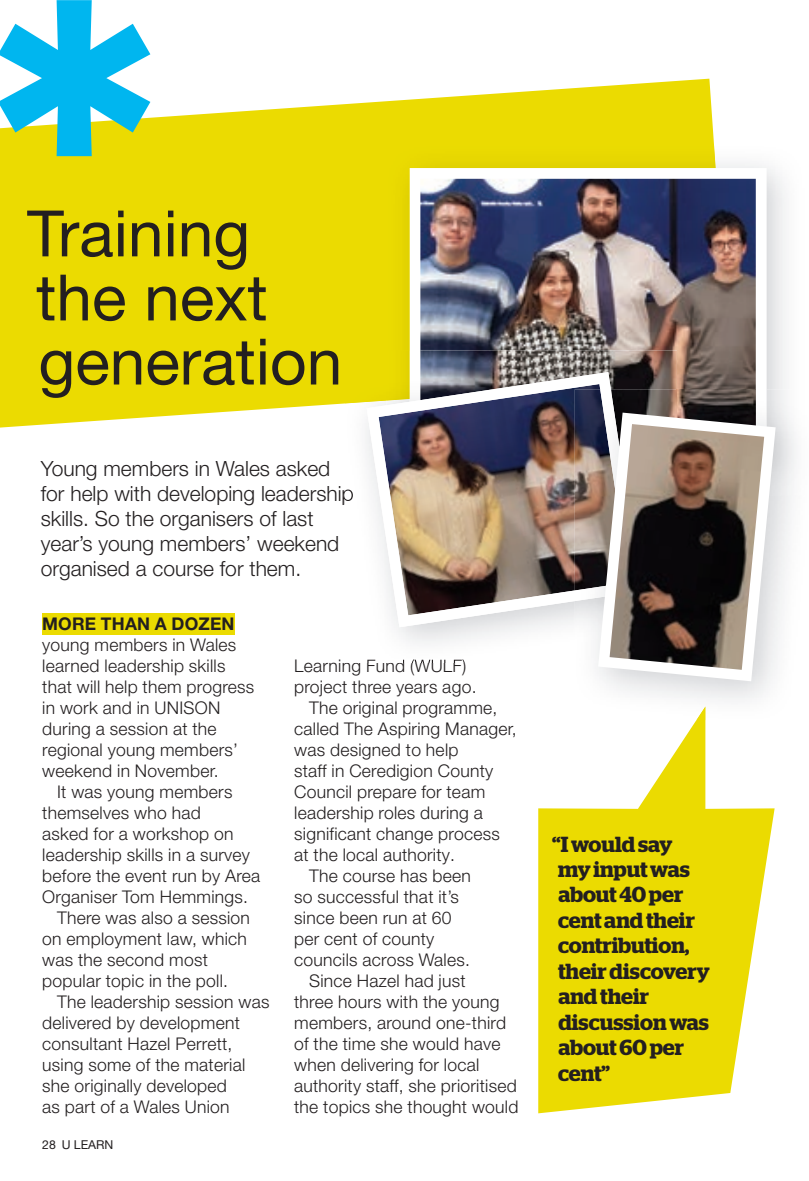
<style>
.page{position:relative;width:809px;height:1181px;background:#fff}
.page>*{position:absolute;margin:0;border:0;box-sizing:border-box;transform-origin:0 0}
.t1{font:64.05px/64px "Helvetica Neue";color:#231f20}
.t2{font:600 21.88px/25.4px "Stag";color:#231f20}
.t3{font:300 21px/25.2px "Helvetica Neue LT Pro";color:#231f20}
.t4{font:300 17.5px/21px "Helvetica Neue LT Pro";letter-spacing:.015em;color:#231f20}
.t5{font:700 17.5px "Helvetica Neue LT Pro";letter-spacing:.01em;color:#231f20}
.t6{font:12.25px "Helvetica Neue LT Pro";color:#231f20}
</style>
<div class="page">
<div style="left:42px;top:613px;width:192px;height:22px;background:#ebdb01"></div>
<svg style="left:538px;top:720px;width:236px;height:393px;fill:#ebdb01"></svg>
<svg style="left:0;top:79px;width:714px;height:348px;background:#edde1b"></svg>
<img style="left:715px;top:159px;width:71px;height:230px">
<div style="left:386px;top:145px;width:329px;height:205px;background:#e8d801"></div>
<img style="left:410px;top:168px;width:356px;height:221px">
<img style="left:420px;top:350px;width:257px;height:39px">
<img style="left:345px;top:403px;width:197px;height:241px">
<img style="left:347px;top:659px;width:118px;height:4px">
<img style="left:345px;top:486px;width:9px;height:19px">
<div style="left:345px;top:350px;width:41px;height:53px;background:#ebdb01"></div>
<img style="left:386px;top:350px;width:24px;height:22px">
<img style="left:410px;top:350px;width:10px;height:22px">
<img style="left:366px;top:372px;width:275px;height:255px">
<img style="left:696px;top:706px;width:9px;height:14px">
<img style="left:766px;top:389px;width:38px;height:106px">
<img style="left:641px;top:389px;width:36px;height:23px">
<img style="left:677px;top:389px;width:85px;height:23px">
<img style="left:575px;top:601px;width:23px;height:62px">
<img style="left:575px;top:389px;width:66px;height:212px">
<svg style="left:598px;top:412px;width:177px;height:269px"></svg>
<svg style="left:0;top:79px;width:150px;height:77px"></svg>
<h1 class="t1" style="left:27px;top:205px;width:317px">Training the next generation</h1>
<p class="t3" style="left:41px;top:455px;width:314px">Young members in Wales asked for help with developing leadership skills. So the organisers of last year’s young members’ weekend organised a course for them.</p>
<p class="t5" style="left:42px;top:613px;width:194px">MORE THAN A DOZEN</p>
<p class="t4" style="left:42px;top:634px;width:213px">young members in Wales learned leadership skills that will help them progress in work and in UNISON during a session at the regional young members’ weekend in November.</p>
<p class="t4" style="left:57px;top:781px;width:177px">It was young members</p>
<p class="t4" style="left:42px;top:802px;width:160px">themselves who had</p>
<p class="t4" style="left:42px;top:823px;width:193px">asked for a workshop on</p>
<p class="t4" style="left:42px;top:844px;width:209px">leadership skills in a survey</p>
<p class="t4" style="left:42px;top:865px;width:219px">before the event run by Area</p>
<p class="t4" style="left:42px;top:886px;width:207px">Organiser Tom Hemmings.</p>
<p class="t4" style="left:57px;top:907px;width:194px">There was also a session</p>
<p class="t4" style="left:42px;top:928px;width:206px">on employment law, which</p>
<p class="t4" style="left:42px;top:949px;width:167px">was the second most</p>
<p class="t4" style="left:42px;top:970px;width:187px">popular topic in the poll.</p>
<p class="t4" style="left:57px;top:991px;width:214px">The leadership session was</p>
<p class="t4" style="left:42px;top:1012px;width:199px">delivered by development</p>
<p class="t4" style="left:42px;top:1033px;width:192px">consultant Hazel Perrett,</p>
<p class="t4" style="left:42px;top:1054px;width:204px">using some of the material</p>
<p class="t4" style="left:42px;top:1075px;width:186px">she originally developed</p>
<p class="t4" style="left:42px;top:1096px;width:189px">as part of a Wales Union</p>
<p class="t6" style="left:42px;top:1137px;width:73px">28 U LEARN</p>
<p class="t4" style="left:294px;top:655px;width:174px">Learning Fund (WULF)</p>
<p class="t4" style="left:294px;top:676px;width:184px">project three years ago.</p>
<p class="t4" style="left:309px;top:697px;width:190px">The original programme,</p>
<p class="t4" style="left:294px;top:718px;width:224px">called The Aspiring Manager,</p>
<p class="t4" style="left:294px;top:739px;width:166px">was designed to help</p>
<p class="t4" style="left:294px;top:760px;width:200px">staff in Ceredigion County</p>
<p class="t4" style="left:294px;top:781px;width:192px">Council prepare for team</p>
<p class="t4" style="left:294px;top:802px;width:190px">leadership roles during a</p>
<p class="t4" style="left:294px;top:823px;width:207px">significant change process</p>
<p class="t4" style="left:294px;top:844px;width:162px">at the local authority.</p>
<p class="t4" style="left:309px;top:865px;width:163px">The course has been</p>
<p class="t4" style="left:294px;top:886px;width:166px">so successful that it’s</p>
<p class="t4" style="left:294px;top:907px;width:159px">since been run at 60</p>
<p class="t4" style="left:294px;top:928px;width:142px">per cent of county</p>
<p class="t4" style="left:294px;top:949px;width:177px">councils across Wales.</p>
<p class="t4" style="left:309px;top:970px;width:158px">Since Hazel had just</p>
<p class="t4" style="left:294px;top:991px;width:207px">three hours with the young</p>
<p class="t4" style="left:294px;top:1012px;width:213px">members, around one-third</p>
<p class="t4" style="left:294px;top:1033px;width:208px">of the time she would have</p>
<p class="t4" style="left:294px;top:1054px;width:187px">when delivering for local</p>
<p class="t4" style="left:294px;top:1075px;width:224px">authority staff, she prioritised</p>
<p class="t4" style="left:294px;top:1096px;width:226px">the topics she thought would</p>
<p class="t2" style="left:552px;top:831px;width:159px">“I would say my input was about 40 per cent and their contribution, their discovery and their discussion was about 60 per cent”</p>
</div>
